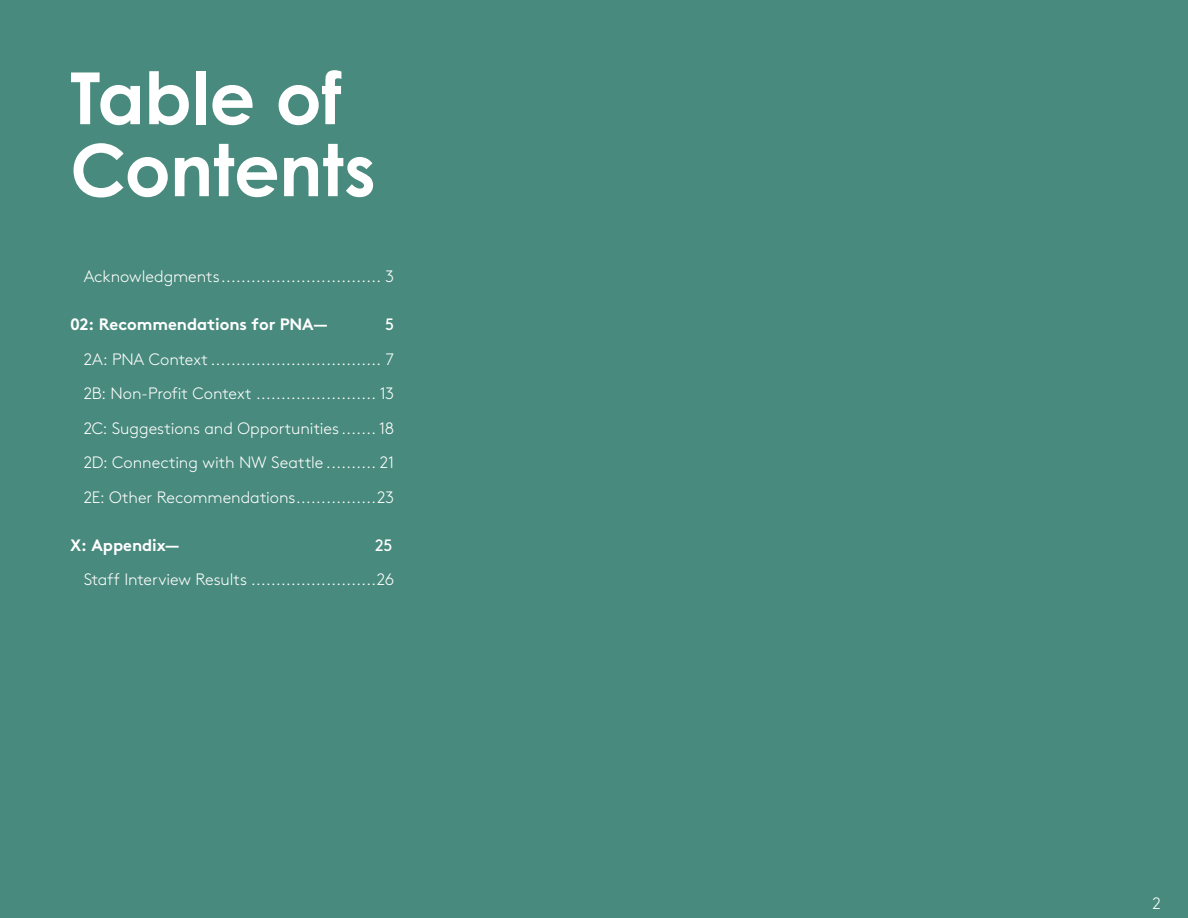
<style>
.page{position:relative;width:1188px;height:918px;background:#488a7d}
.page>*{position:absolute;margin:0;border:0;box-sizing:border-box;transform-origin:0 0}
.t1{font:700 72px/72px "Century Gothic";letter-spacing:-.005em;color:#fff}
.TOC_INDENT{font:300 16.5px "Brown Pro";letter-spacing:-.005em;color:#fff}
.TOC_-_Content{font:700 16.5px "Brown Pro";color:#fff}
.TOC_-_Content-2{font:16.5px "Brown Pro";color:#fff}
</style>
<div class="page">
<p class="t1" style="left:70px;top:59px;width:307px">Table of<br>Contents</p>
<p class="TOC_INDENT" style="left:84px;top:264px;width:312px">Acknowledgments................................ 3</p>
<p class="TOC_-_Content" style="left:70px;top:311px;width:259px">02: Recommendations for PNA—</p>
<p class="TOC_-_Content-2" style="left:385px;top:312px;width:11px">5</p>
<p class="TOC_INDENT" style="left:84px;top:347px;width:312px">2A: PNA Context .................................. 7</p>
<p class="TOC_INDENT" style="left:84px;top:381px;width:312px">2B: Non-Profit Context ........................ 13</p>
<p class="TOC_INDENT" style="left:84px;top:416px;width:312px">2C: Suggestions and Opportunities ....... 18</p>
<p class="TOC_INDENT" style="left:84px;top:450px;width:312px">2D: Connecting with NW Seattle .......... 21</p>
<p class="TOC_INDENT" style="left:84px;top:485px;width:312px">2E: Other Recommendations................23</p>
<p class="TOC_-_Content" style="left:70px;top:532px;width:110px">X: Appendix—</p>
<p class="TOC_-_Content-2" style="left:375px;top:533px;width:19px">25</p>
<p class="TOC_INDENT" style="left:84px;top:567px;width:312px">Staff Interview Results .........................26</p>
<p class="TOC_INDENT" style="left:1152px;top:891px;width:10px">2</p>
</div>
